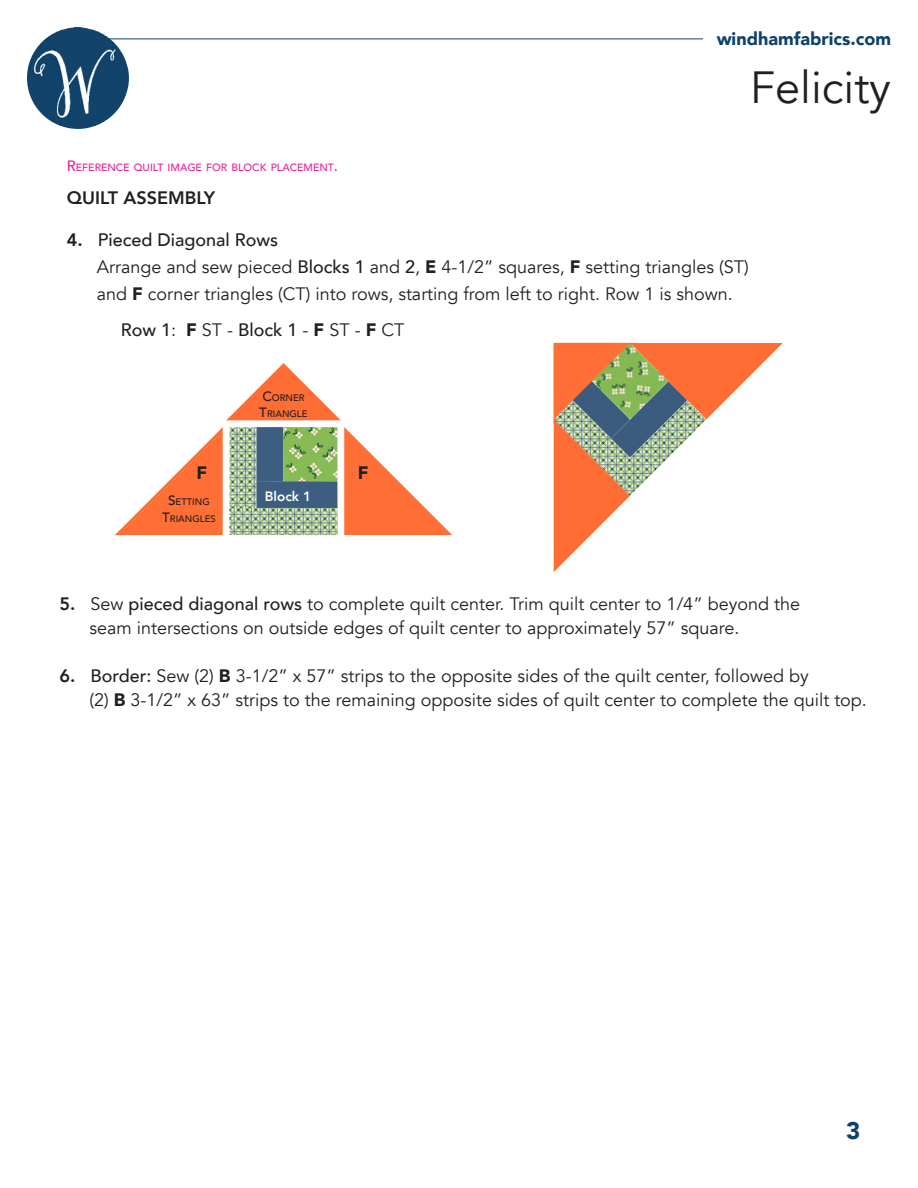
<style>
.page{position:relative;width:918px;height:1188px;background:#fff}
.page>*{position:absolute;margin:0;border:0;box-sizing:border-box;transform-origin:0 0}
.t1{font:45px "Avenir";color:#231f20}
.t2{font:900 24px "Avenir";color:#0d426a}
.t3{font:18px/24px "Avenir";color:#231f20}
.t4{font:500 18px "Avenir";color:#231f20}
.t5{font:900 18px "Avenir";color:#0d426a}
.t6{font:800 18px "Avenir";color:#231f20}
.t7{font:900 18px "Avenir";color:#231f20}
.t8{font:800 13.5px "Avenir";color:#fff}
.t9{font:500 10.5px "Avenir";color:#e82492}
.t10{font:500 9.45px/16.2px "Avenir";color:#231f20;text-align:center}
.s1{font-size:15px}
.s2{font-weight:800}
.s3{font-weight:500}
.s4{font-weight:900}
.s5{font-weight:400}
.s6{font-size:13.5px}
</style>
<div class="page">
<img style="left:27px;top:27px;width:102px;height:102px;border-radius:51px">
<hr style="left:109px;top:39px;width:594px;height:1px;background:#0d426a">
<div style="left:554px;top:343px;width:38px;height:57px;background:#ff6f36"></div>
<img style="left:668px;top:343px;width:115px;height:76px">
<img style="left:554px;top:477px;width:76px;height:95px">
<img style="left:611px;top:400px;width:95px;height:96px">
<img style="left:554px;top:400px;width:76px;height:77px">
<img style="left:573px;top:381px;width:38px;height:57px">
<img style="left:592px;top:343px;width:76px;height:76px">
<img style="left:611px;top:381px;width:76px;height:76px">
<img style="left:344px;top:427px;width:108px;height:108px">
<img style="left:115px;top:427px;width:108px;height:108px">
<img style="left:230px;top:427px;width:108px;height:108px">
<img style="left:226px;top:363px;width:115px;height:57px">
<p class="t5" style="left:717px;top:23px;width:176px">windhamfabrics.com</p>
<h1 class="t1" style="left:750px;top:61px;width:142px">Felicity</h1>
<p class="t9" style="left:67px;top:158px;width:273px"><span class="s1">R</span>EFERENCE QUILT IMAGE FOR BLOCK PLACEMENT<span class="s1">.</span></p>
<p class="t6" style="left:67px;top:184px;width:150px">QUILT ASSEMBLY</p>
<p class="t3" style="left:97px;top:227px;width:654px;line-height:27px;text-indent:-30px"><span class="s2">4.</span> <span class="s3">Pieced Diagonal Rows<br></span>Arrange and sew pieced <span class="s3">Blocks 1</span> and <span class="s3">2</span>, <span class="s4">E</span> 4-1/2” squares, <span class="s4">F</span> setting triangles (ST)</p>
<p class="t3" style="left:97px;top:282px;width:638px">and <span class="s4">F</span> corner triangles (CT) into rows, starting from left to right. Row 1 is shown.</p>
<p class="t4" style="left:121px;top:314px;width:285px">Row 1<span class="s5">:</span> <span class="s4">F</span> <span class="s5">ST -</span> Block 1 <span class="s5">-</span> <span class="s4">F</span> <span class="s5">ST -</span> <span class="s4">F</span> <span class="s5">CT</span></p>
<p class="t10" style="left:262px;top:389px;width:43px"><span class="s6">C</span>ORNER</p>
<p class="t10" style="left:259px;top:405px;width:50px"><span class="s6">T</span>RIANGLE</p>
<p class="t7" style="left:197px;top:457px;width:12px">F</p>
<p class="t7" style="left:358px;top:457px;width:12px">F</p>
<p class="t8" style="left:265px;top:486px;width:48px">Block 1</p>
<p class="t10" style="left:162px;top:493px;width:54px"><span class="s6">S</span>ETTING<br><span class="s6">T</span>RIANGLES</p>
<p class="t3" style="left:89px;top:592px;width:712px;text-indent:-30px"><span class="s2">5.</span> Sew <span class="s3">pieced diagonal rows</span> to complete quilt center. Trim quilt center to 1/4” beyond the seam intersections on outside edges of quilt center to approximately 57” square.</p>
<p class="t3" style="left:89px;top:664px;width:779px;text-indent:-30px"><span class="s2">6.</span> <span class="s3">Border:</span> Sew (2) <span class="s4">B</span> 3-1/2” x 57” strips to the opposite sides of the quilt center, followed by<br>(2) <span class="s4">B</span> 3-1/2” x 63” strips to the remaining opposite sides of quilt center to complete the quilt top.</p>
<h2 class="t2" style="left:846px;top:1110px;width:16px">3</h2>
</div>
